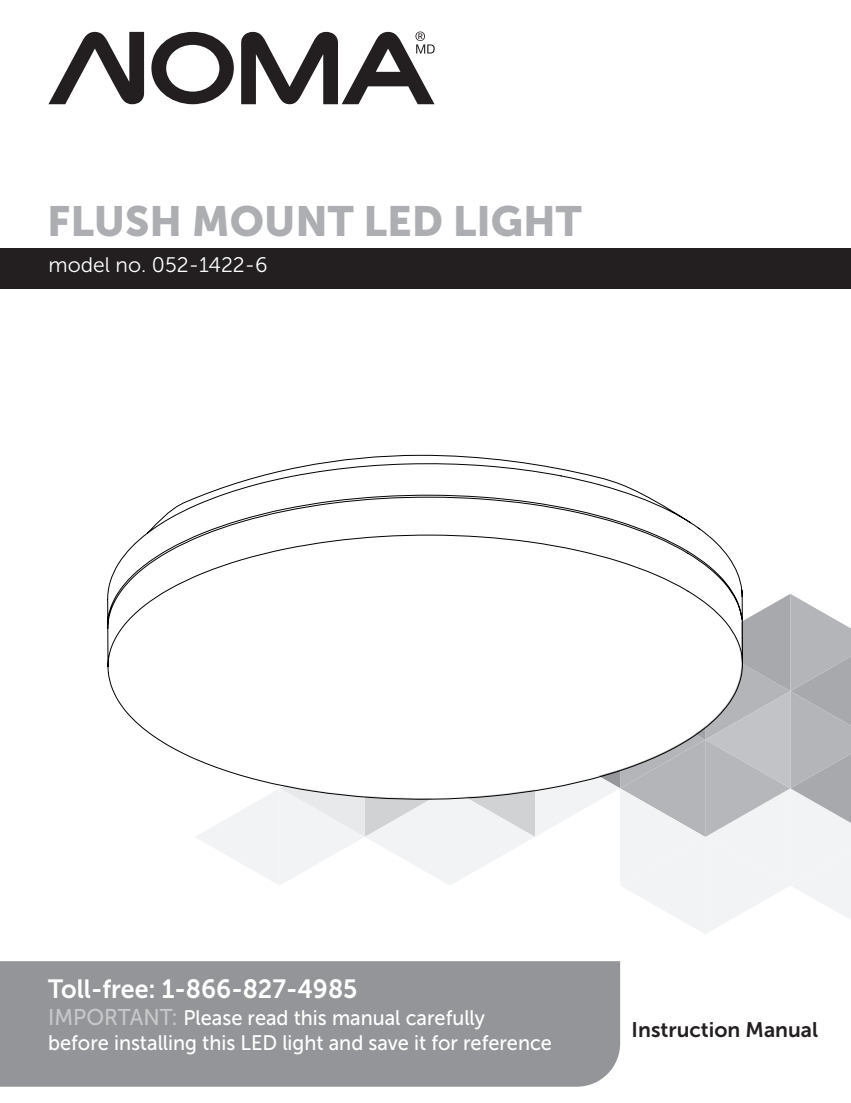
<style>
.page{position:relative;width:851px;height:1103px;background:#fff}
.page>*{position:absolute;margin:0;border:0;box-sizing:border-box;transform-origin:0 0}
.t1{font:42px "Museo Sans 900";color:#adaeb2}
.t2{font:26.25px "Museo Sans 700";color:#fff;scale:.95 1}
.t3{font:21px/25.2px "Museo Sans 500";color:#fff;scale:.95 1}
.t4{font:21px "Museo Sans 300";color:#fff}
.t5{font:21px "Museo Sans 700";color:#231f20}
.s1{font-size:22.75px;color:#c7c8ca}
</style>
<div class="page">
<div style="left:0;top:961px;width:620px;height:125px;background:#939598"></div>
<div style="left:0;top:248px;width:850px;height:41px;background:#231f20"></div>
<svg style="left:151px;top:32px;width:83px;height:72px"></svg>
<svg style="left:48px;top:32px;width:96px;height:72px"></svg>
<svg style="left:241px;top:32px;width:193px;height:72px"></svg>
<svg style="left:196px;top:594px;width:654px;height:340px"></svg>
<svg style="left:107px;top:454px;width:636px;height:346px"></svg>
<p class="t1" style="left:47px;top:197px;width:536px">FLUSH MOUNT LED LIGHT</p>
<p class="t4" style="left:48px;top:254px;width:221px">model no. 052-1422-6</p>
<p class="t2" style="left:48px;top:974px;width:327px">Toll-free: 1-866-827-4985</p>
<p class="t3" style="left:48px;top:1005px;width:532px"><span class="s1">IMPORTANT:</span> Please read this manual carefully<br>before installing this LED light and save it for reference</p>
<p class="t5" style="left:631px;top:1017px;width:188px">Instruction Manual</p>
</div>
